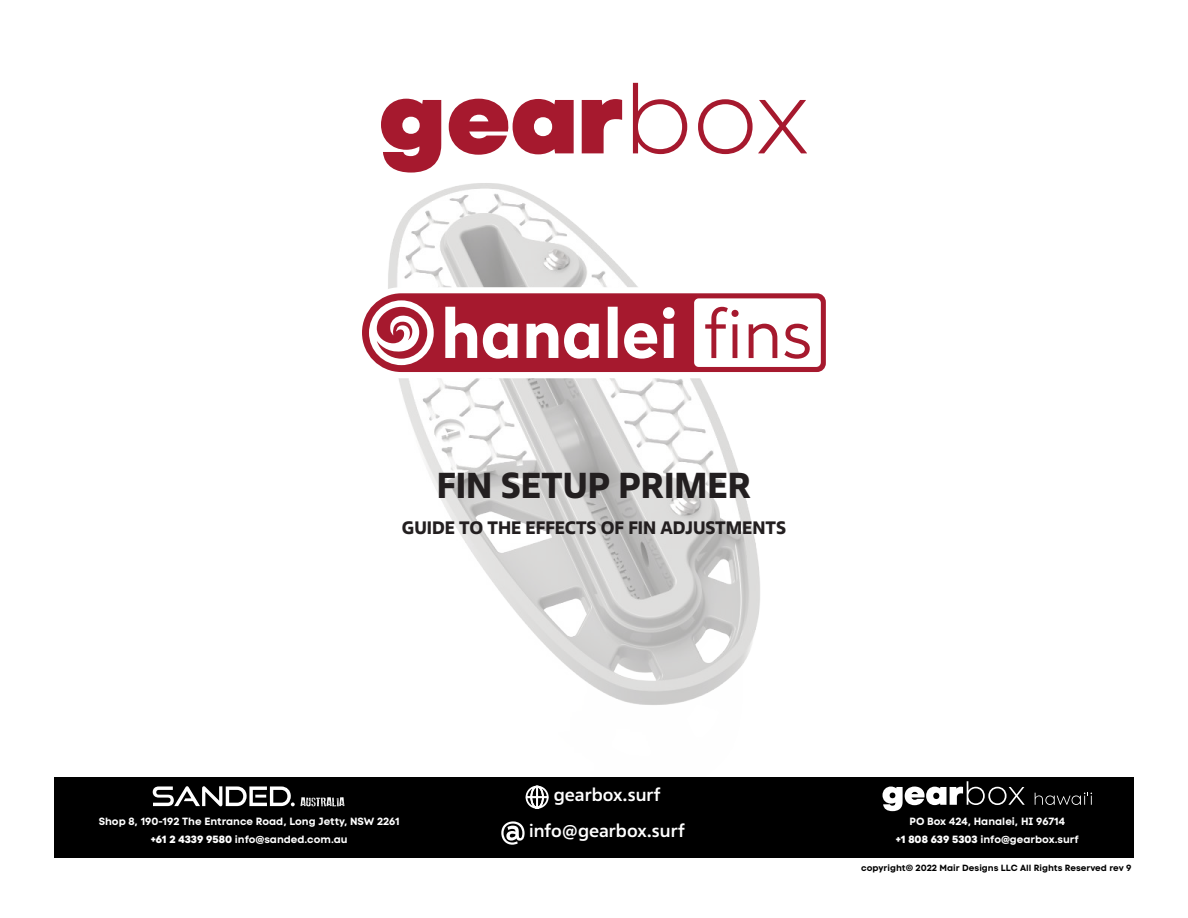
<style>
.page{position:relative;width:1188px;height:918px;background:#fff}
.page>*{position:absolute;margin:0;border:0;box-sizing:border-box;transform-origin:0 0}
.t1{font:700 36px "Fact";color:#231f20}
.t2{font:700 18px "Fact";color:#231f20}
.t3{font:500 18px "Fact";color:#fff}
.t4{font:700 10.5px/18px "Code Next";color:#fff;text-align:center}
.t5{font:700 9px "Code Next";color:#000}
.s1{font-weight:800}
</style>
<div class="page">
<img style="left:388px;top:183px;width:372px;height:522px">
<div style="left:54px;top:777px;width:1080px;height:81px;background:#000"></div>
<svg style="left:883px;top:781px;width:142px;height:30px"></svg>
<svg style="left:1035px;top:793px;width:57px;height:12px"></svg>
<svg style="left:153px;top:786px;width:191px;height:20px"></svg>
<svg style="left:501px;top:821px;width:24px;height:24px"></svg>
<svg style="left:525px;top:785px;width:24px;height:24px"></svg>
<svg style="left:362px;top:287px;width:464px;height:91px"></svg>
<svg style="left:381px;top:82px;width:426px;height:91px"></svg>
<h1 class="t1" style="left:437px;top:470px;width:316px">FIN SETUP PRIMER</h1>
<h2 class="t2" style="left:402px;top:520px;width:386px">GUIDE TO THE EFFECTS OF FIN ADJUSTMENTS</h2>
<h2 class="t3" style="left:554px;top:787px;width:108px">gearbox.surf</h2>
<p class="t4" style="left:99px;top:812px;width:302px">Shop 8, 190-192 The Entrance Road, Long Jetty, NSW 2261 <span class="s1">+61 2 4339 9580</span> info@sanded.com.au</p>
<h2 class="t3" style="left:529px;top:823px;width:157px">info@gearbox.surf</h2>
<p class="t4" style="left:896px;top:812px;width:184px">PO Box 424, Hanalei, HI 96714<br><span class="s1">+1 808 639 5303</span> info@gearbox.surf</p>
<p class="t5" style="left:861px;top:862px;width:272px">copyright© 2022 Mair Designs LLC All Rights Reserved rev 9</p>
</div>
